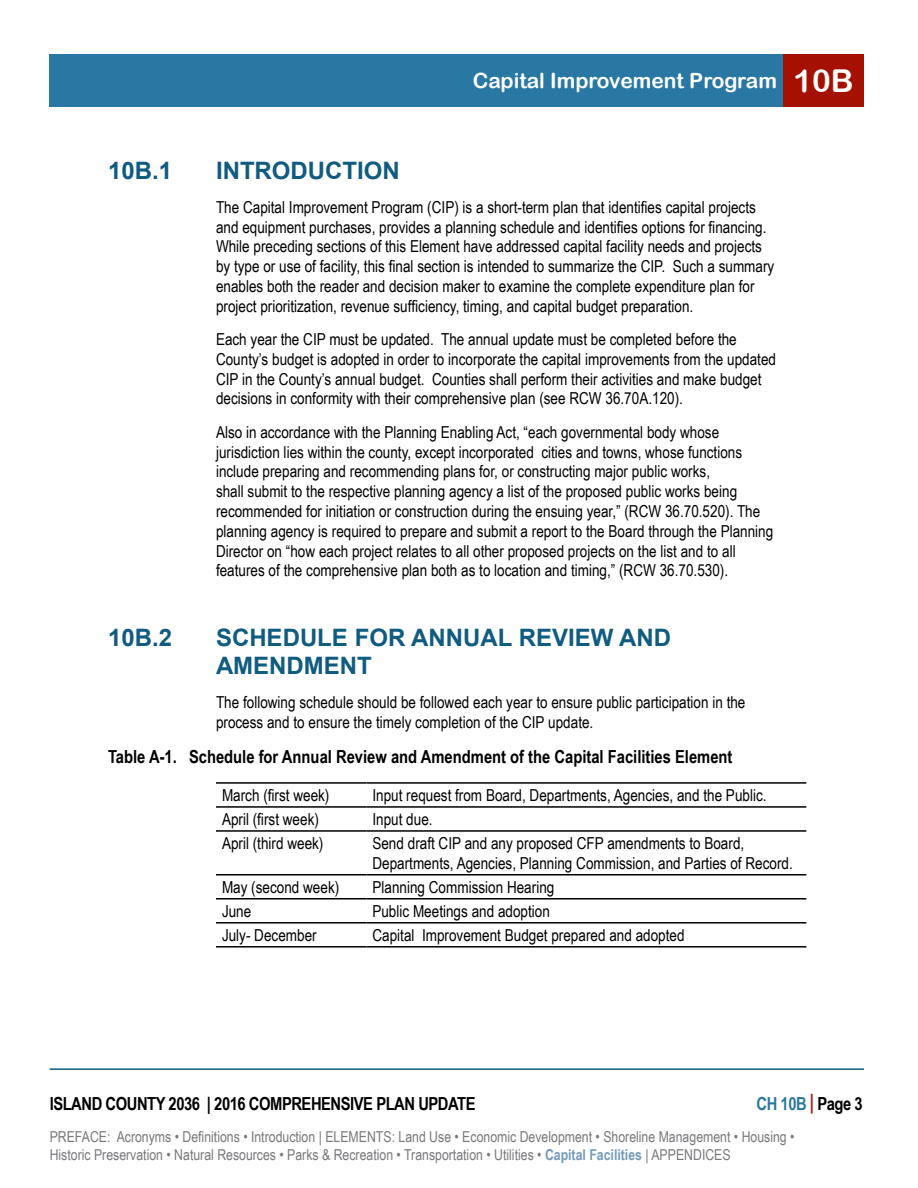
<style>
.page{position:relative;width:918px;height:1188px;background:#fff}
.page>*{position:absolute;margin:0;border:0;box-sizing:border-box;transform-origin:0 0}
.Chapter_Number{font:31.5px "Arial Rounded MT Bold";color:#fff}
.t1{font:700 24px/28.8px "Arial";color:#105b80}
.Header_Text{font:21px "Arial Rounded MT Bold";color:#fff}
.Footer_-_Island_Coun{font:700 18px "Arial Narrow";color:#000}
.Footer_-_Island_Coun-2{font:700 18px "Arial Narrow";letter-spacing:-.025em;color:#000}
.Footer_-_Island_Coun-3{font:700 18px "Arial Narrow";letter-spacing:-.025em;color:#2978a3}
.Basic_-_No_Indent{font:16.5px/19.8px "Arial Narrow";color:#000}
.Footer_Links{font:15px/18px "Arial Narrow";color:#77787b}
.s1{font-size:20.7px;color:#a51100}
.s2{color:#000}
.s3{font-weight:700;color:#749abc}
</style>
<div class="page">
<hr style="left:50px;top:1068px;width:814px;height:2px;background:#105b80">
<div style="left:50px;top:54px;width:733px;height:52px;background:#2978a3"></div>
<div style="left:783px;top:54px;width:81px;height:52px;background:#a51100"></div>
<hr style="left:216px;top:782px;width:150px;height:2px;background:#000">
<hr style="left:366px;top:782px;width:440px;height:2px;background:#000">
<hr style="left:216px;top:806px;width:150px;height:2px;background:#000">
<hr style="left:366px;top:806px;width:440px;height:2px;background:#000">
<hr style="left:216px;top:830px;width:150px;height:2px;background:#000">
<hr style="left:366px;top:830px;width:440px;height:2px;background:#000">
<hr style="left:216px;top:874px;width:150px;height:2px;background:#000">
<hr style="left:366px;top:874px;width:440px;height:2px;background:#000">
<hr style="left:216px;top:898px;width:150px;height:2px;background:#000">
<hr style="left:366px;top:898px;width:440px;height:2px;background:#000">
<hr style="left:216px;top:922px;width:150px;height:2px;background:#000">
<hr style="left:366px;top:922px;width:440px;height:2px;background:#000">
<hr style="left:216px;top:946px;width:150px;height:2px;background:#000">
<hr style="left:366px;top:946px;width:440px;height:2px;background:#000">
<p class="Header_Text" style="left:473px;top:68px;width:306px">Capital Improvement Program</p>
<p class="Chapter_Number" style="left:793px;top:62px;width:62px">10B</p>
<p class="t1" style="left:108px;top:157px;width:66px">10B.1</p>
<p class="t1" style="left:216px;top:157px;width:185px">INTRODUCTION</p>
<p class="Basic_-_No_Indent" style="left:216px;top:196px;width:560px">The Capital Improvement Program (CIP) is a short-term plan that identifies capital projects and equipment purchases, provides a planning schedule and identifies options for financing.<br>While preceding sections of this Element have addressed capital facility needs and projects by type or use of facility, this final section is intended to summarize the CIP. Such a summary enables both the reader and decision maker to examine the complete expenditure plan for project prioritization, revenue sufficiency, timing, and capital budget preparation.</p>
<p class="Basic_-_No_Indent" style="left:216px;top:329px;width:562px">Each year the CIP must be updated. The annual update must be completed before the County’s budget is adopted in order to incorporate the capital improvements from the updated CIP in the County’s annual budget. Counties shall perform their activities and make budget decisions in conformity with their comprehensive plan (see RCW 36.70A.120).</p>
<p class="Basic_-_No_Indent" style="left:216px;top:421px;width:559px">Also in accordance with the Planning Enabling Act, “each governmental body whose jurisdiction lies within the county, except incorporated cities and towns, whose functions include preparing and recommending plans for, or constructing major public works,<br>shall submit to the respective planning agency a list of the proposed public works being recommended for initiation or construction during the ensuing year,” (RCW 36.70.520). The planning agency is required to prepare and submit a report to the Board through the Planning Director on “how each project relates to all other proposed projects on the list and to all features of the comprehensive plan both as to location and timing,” (RCW 36.70.530).</p>
<p class="t1" style="left:108px;top:624px;width:66px">10B.2</p>
<p class="t1" style="left:216px;top:624px;width:457px">SCHEDULE FOR ANNUAL REVIEW AND<br>AMENDMENT</p>
<p class="Basic_-_No_Indent" style="left:216px;top:691px;width:531px">The following schedule should be followed each year to ensure public participation in the process and to ensure the timely completion of the CIP update.</p>
<p class="Footer_-_Island_Coun" style="left:108px;top:743px;width:626px">Table A-1. Schedule for Annual Review and Amendment of the Capital Facilities Element</p>
<p class="Basic_-_No_Indent" style="left:222px;top:785px;width:109px">March (first week)</p>
<p class="Basic_-_No_Indent" style="left:372px;top:785px;width:396px">Input request from Board, Departments, Agencies, and the Public.</p>
<p class="Basic_-_No_Indent" style="left:222px;top:809px;width:98px">April (first week)</p>
<p class="Basic_-_No_Indent" style="left:372px;top:809px;width:62px">Input due.</p>
<p class="Basic_-_No_Indent" style="left:222px;top:833px;width:103px">April (third week)</p>
<p class="Basic_-_No_Indent" style="left:372px;top:833px;width:422px">Send draft CIP and any proposed CFP amendments to Board,<br>Departments, Agencies, Planning Commission, and Parties of Record.</p>
<p class="Basic_-_No_Indent" style="left:222px;top:876px;width:119px">May (second week)</p>
<p class="Basic_-_No_Indent" style="left:372px;top:876px;width:183px">Planning Commission Hearing</p>
<p class="Basic_-_No_Indent" style="left:222px;top:900px;width:31px">June</p>
<p class="Basic_-_No_Indent" style="left:372px;top:900px;width:179px">Public Meetings and adoption</p>
<p class="Basic_-_No_Indent" style="left:222px;top:924px;width:96px">July- December</p>
<p class="Basic_-_No_Indent" style="left:372px;top:924px;width:314px">Capital Improvement Budget prepared and adopted</p>
<p class="Footer_-_Island_Coun-2" style="left:50px;top:1090px;width:428px">ISLAND COUNTY 2036 | 2016 COMPREHENSIVE PLAN UPDATE</p>
<p class="Footer_-_Island_Coun-3" style="left:757px;top:1090px;width:108px">CH 10B <span class="s1">|</span> <span class="s2">Page 3</span></p>
<p class="Footer_Links" style="left:50px;top:1127px;width:746px">PREFACE: Acronyms • Definitions • Introduction | ELEMENTS: Land Use • Economic Development • Shoreline Management • Housing •<br>Historic Preservation • Natural Resources • Parks &amp; Recreation • Transportation • Utilities • <span class="s3">Capital Facilities</span> | APPENDICES</p>
</div>
